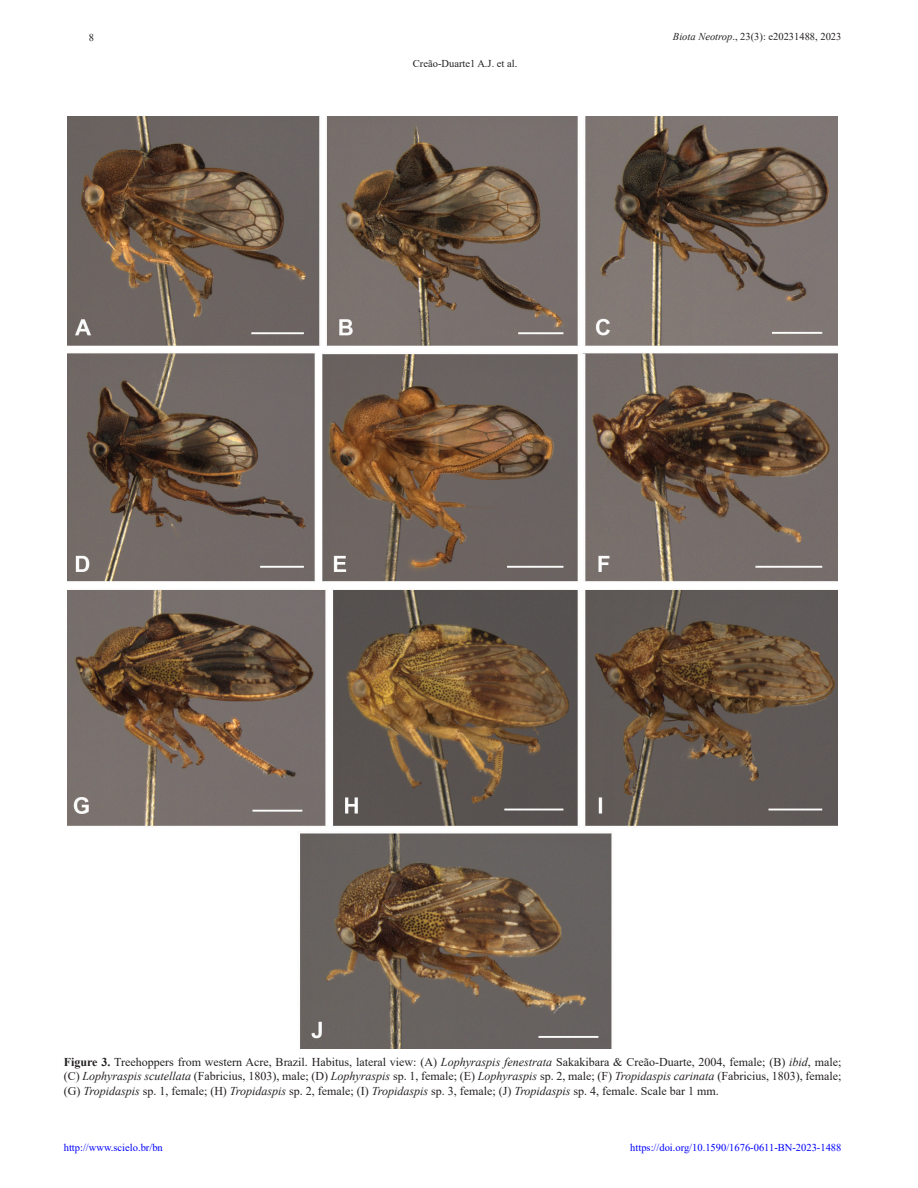
<style>
.page{position:relative;width:918px;height:1188px;background:#fff}
.page>*{position:absolute;margin:0;border:0;box-sizing:border-box;transform-origin:0 0}
.legenda{font:12px/14.4px "Times New Roman";color:#231f20;text-align:justify}
.t1{font:10.5px "Times New Roman";color:#00f}
.t2{font:10.5px "Times New Roman";color:#231f20}
.s1{font-style:italic}
.s2{font-weight:700}
</style>
<div class="page">
<img style="left:68px;top:116px;width:769px;height:933px">
<p class="t2" style="left:89px;top:31px;width:7px">8</p>
<p class="t2" style="left:413px;top:56px;width:106px">Creão-Duarte1 A.J. et al.</p>
<p class="t2" style="left:673px;top:29px;width:170px"><span class="s1">Biota Neotrop</span>., 23(3): e20231488, 2023</p>
<p class="legenda" style="left:64px;top:1054px;width:779px"><span class="s2">Figure 3.</span> Treehoppers from western Acre, Brazil. Habitus, lateral view: (A) <span class="s1">Lophyraspis fenestrata</span> Sakakibara &amp; Creão-Duarte, 2004, female; (B) <span class="s1">ibid</span>, male; (C) <span class="s1">Lophyraspis scutellata</span> (Fabricius, 1803), male; (D) <span class="s1">Lophyraspis</span> sp. 1, female; (E) <span class="s1">Lophyraspis</span> sp. 2, male; (F) <span class="s1">Tropidaspis carinata</span> (Fabricius, 1803), female; (G) <span class="s1">Tropidaspis</span> sp. 1, female; (H) <span class="s1">Tropidaspis</span> sp. 2, female; (I) <span class="s1">Tropidaspis</span> sp. 3, female; (J) <span class="s1">Tropidaspis</span> sp. 4, female. Scale bar 1 mm.</p>
<p class="t1" style="left:64px;top:1140px;width:101px">http://www.scielo.br/bn</p>
<p class="t1" style="left:630px;top:1140px;width:213px">https://doi.org/10.1590/1676-0611-BN-2023-1488</p>
</div>
